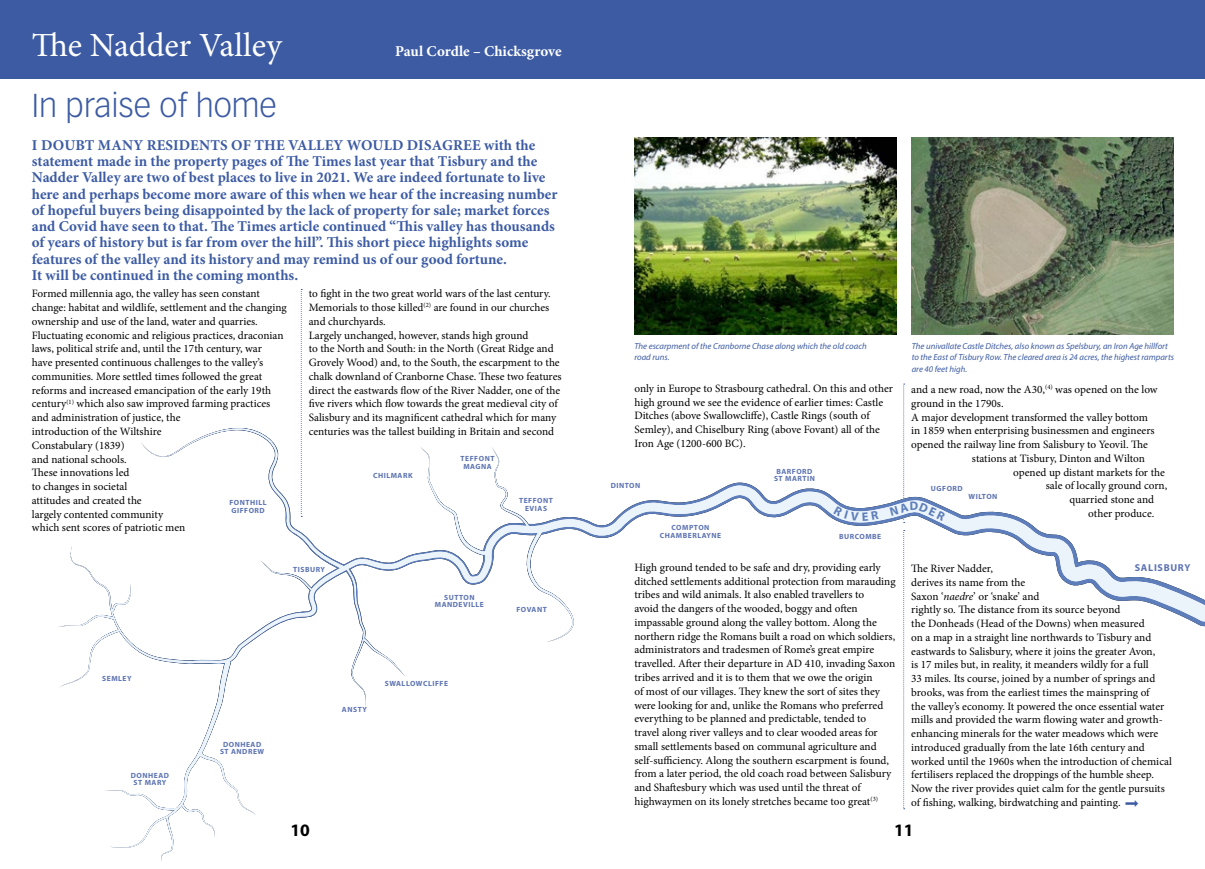
<style>
.page{position:relative;width:1205px;height:869px;background:#fff}
.page>*{position:absolute;margin:0;border:0;box-sizing:border-box;transform-origin:0 0}
.t1{font:33.75px "Minion Pro";color:#fff}
.t2{font:300 32.5px "Vectora LT Pro";color:#3c5ba3}
.t3{font:700 17.5px "Myriad Pro";color:#000}
.t4{font:700 15px/16.2px "Minion Pro";color:#3c5ba3}
.t5{font:700 15px "Minion Pro";color:#fff}
.t6{font:11.25px/13.8px "Minion Pro";color:#000}
.t7{font:700 10px "Myriad Pro";letter-spacing:.07em;color:#5c73b2}
.t8{font:italic 8.75px/11.2px "Myriad Pro";color:#3c5ba3}
.t9{font:700 7.5px/7.5px "Myriad Pro";letter-spacing:.07em;color:#5c73b2;text-align:center}
.s1{font-style:italic}
</style>
<div class="page">
<div style="left:0;top:0;width:1205px;height:78px;background:#3c5ba3"></div>
<svg style="left:405px;top:485px;width:800px;height:157px"></svg>
<svg style="left:420px;top:446px;width:161px;height:195px"></svg>
<svg style="left:58px;top:289px;width:347px;height:572px"></svg>
<img style="left:634px;top:138px;width:262px;height:196px">
<img style="left:912px;top:138px;width:261px;height:196px">
<svg style="left:833px;top:506px;width:46px;height:14px"></svg>
<svg style="left:890px;top:383px;width:300px;height:426px"></svg>
<h1 class="t1" style="left:32px;top:23px;width:251px">The Nadder Valley</h1>
<h3 class="t5" style="left:395px;top:41px;width:168px">Paul Cordle – Chicksgrove</h3>
<h2 class="t2" style="left:32px;top:86px;width:247px">In praise of home</h2>
<p class="t4" style="left:32px;top:137px;width:527px">I DOUBT MANY RESIDENTS OF THE VALLEY WOULD DISAGREE with the statement made in the property pages of The Times last year that Tisbury and the Nadder Valley are two of best places to live in 2021. We are indeed fortunate to live here and perhaps become more aware of this when we hear of the increasing number of hopeful buyers being disappointed by the lack of property for sale; market forces and Covid have seen to that. The Times article continued “This valley has thousands of years of history but is far from over the hill”. This short piece highlights some features of the valley and its history and may remind us of our good fortune.<br>It will be continued in the coming months.</p>
<p class="t6" style="left:32px;top:287px;width:256px">Formed millennia ago, the valley has seen constant change: habitat and wildlife, settlement and the changing ownership and use of the land, water and quarries.<br>Fluctuating economic and religious practices, draconian laws, political strife and, until the 17th century, war<br>have presented continuous challenges to the valley’s communities. More settled times followed the great reforms and increased emancipation of the early 19th century<sup>(1)</sup> which also saw improved farming practices and administration of justice, the<br>introduction of the Wiltshire<br>Constabulary (1839)<br>and national schools.<br>These innovations led<br>to changes in societal<br>attitudes and created the<br>largely contented community<br>which sent scores of patriotic men</p>
<p class="t6" style="left:309px;top:287px;width:254px">to fight in the two great world wars of the last century.<br>Memorials to those killed<sup>(2)</sup> are found in our churches and churchyards.<br>Largely unchanged, however, stands high ground<br>to the North and South: in the North (Great Ridge and Grovely Wood) and, to the South, the escarpment to the chalk downland of Cranborne Chase. These two features direct the eastwards flow of the River Nadder, one of the five rivers which flow towards the great medieval city of Salisbury and its magnificent cathedral which for many centuries was the tallest building in Britain and second</p>
<p class="t9" style="left:461px;top:454px;width:35px">TEFFONT<br>MAGNA</p>
<p class="t9" style="left:373px;top:471px;width:41px">CHILMARK</p>
<p class="t9" style="left:519px;top:496px;width:35px">TEFFONT<br>EVIAS</p>
<p class="t9" style="left:229px;top:498px;width:39px;text-align:left">FONTHILL<br>GIFFORD</p>
<p class="t9" style="left:102px;top:674px;width:31px">SEMLEY</p>
<p class="t9" style="left:131px;top:770px;width:40px">DONHEAD<br>ST MARY</p>
<p class="t9" style="left:293px;top:565px;width:33px">TISBURY</p>
<p class="t9" style="left:435px;top:593px;width:50px">SUTTON<br>MANDEVILLE</p>
<p class="t9" style="left:220px;top:739px;width:46px">DONHEAD<br>ST ANDREW</p>
<p class="t9" style="left:342px;top:705px;width:26px">ANSTY</p>
<p class="t9" style="left:385px;top:679px;width:65px">SWALLOWCLIFFE</p>
<p class="t9" style="left:516px;top:605px;width:32px">FOVANT</p>
<p class="t8" style="left:634px;top:340px;width:234px">The escarpment of the Cranborne Chase along which the old coach road runs.</p>
<p class="t8" style="left:912px;top:340px;width:264px">The univallate Castle Ditches, also known as Spelsbury, an Iron Age hillfort to the East of Tisbury Row. The cleared area is 24 acres, the highest ramparts are 40 feet high.</p>
<p class="t6" style="left:634px;top:381px;width:260px">only in Europe to Strasbourg cathedral. On this and other high ground we see the evidence of earlier times: Castle Ditches (above Swallowcliffe), Castle Rings (south of Semley), and Chiselbury Ring (above Fovant) all of the Iron Age (1200-600 BC).</p>
<p class="t9" style="left:611px;top:481px;width:31px">DINTON</p>
<p class="t9" style="left:660px;top:523px;width:63px">COMPTON<br>CHAMBERLAYNE</p>
<p class="t9" style="left:774px;top:467px;width:42px">BARFORD<br>ST MARTIN</p>
<p class="t9" style="left:839px;top:532px;width:44px">BURCOMBE</p>
<p class="t6" style="left:634px;top:560px;width:263px">High ground tended to be safe and dry, providing early ditched settlements additional protection from marauding tribes and wild animals. It also enabled travellers to<br>avoid the dangers of the wooded, boggy and often impassable ground along the valley bottom. Along the northern ridge the Romans built a road on which soldiers, administrators and tradesmen of Rome’s great empire travelled. After their departure in AD 410, invading Saxon tribes arrived and it is to them that we owe the origin<br>of most of our villages. They knew the sort of sites they were looking for and, unlike the Romans who preferred everything to be planned and predictable, tended to<br>travel along river valleys and to clear wooded areas for small settlements based on communal agriculture and self-sufficiency. Along the southern escarpment is found, from a later period, the old coach road between Salisbury and Shaftesbury which was used until the threat of highwaymen on its lonely stretches became too great<sup>(3)</sup></p>
<p class="t6" style="left:911px;top:382px;width:248px">and a new road, now the A30,<sup>(4)</sup> was opened on the low</p>
<p class="t6" style="left:911px;top:396px;width:94px">ground in the 1790s.</p>
<p class="t6" style="left:911px;top:410px;width:238px">A major development transformed the valley bottom</p>
<p class="t6" style="left:911px;top:424px;width:245px">in 1859 when enterprising businessmen and engineers</p>
<p class="t6" style="left:911px;top:437px;width:238px">opened the railway line from Salisbury to Yeovil. The</p>
<p class="t6" style="left:972px;top:451px;width:174px">stations at Tisbury, Dinton and Wilton</p>
<p class="t6" style="left:1013px;top:465px;width:153px">opened up distant markets for the</p>
<p class="t6" style="left:1046px;top:479px;width:123px">sale of locally ground corn,</p>
<p class="t6" style="left:1069px;top:492px;width:86px">quarried stone and</p>
<p class="t6" style="left:1088px;top:506px;width:68px">other produce.</p>
<p class="t9" style="left:931px;top:484px;width:33px">UGFORD</p>
<p class="t9" style="left:968px;top:492px;width:30px">WILTON</p>
<p class="t6" style="left:911px;top:561px;width:262px">The River Nadder,<br>derives its name from the<br>Saxon ‘<span class="s1">naedre</span>’ or ‘snake’ and<br>rightly so. The distance from its source beyond<br>the Donheads (Head of the Downs) when measured<br>on a map in a straight line northwards to Tisbury and eastwards to Salisbury, where it joins the greater Avon,<br>is 17 miles but, in reality, it meanders wildly for a full<br>33 miles. Its course, joined by a number of springs and brooks, was from the earliest times the mainspring of<br>the valley’s economy. It powered the once essential water mills and provided the warm flowing water and growth&shy;enhancing minerals for the water meadows which were introduced gradually from the late 16th century and worked until the 1960s when the introduction of chemical fertilisers replaced the droppings of the humble sheep.<br>Now the river provides quiet calm for the gentle pursuits of fishing, walking, birdwatching and painting.</p>
<p class="t7" style="left:1135px;top:561px;width:57px">SALISBURY</p>
<h3 class="t3" style="left:290px;top:818px;width:21px">10</h3>
<h3 class="t3" style="left:894px;top:818px;width:21px">11</h3>
</div>
